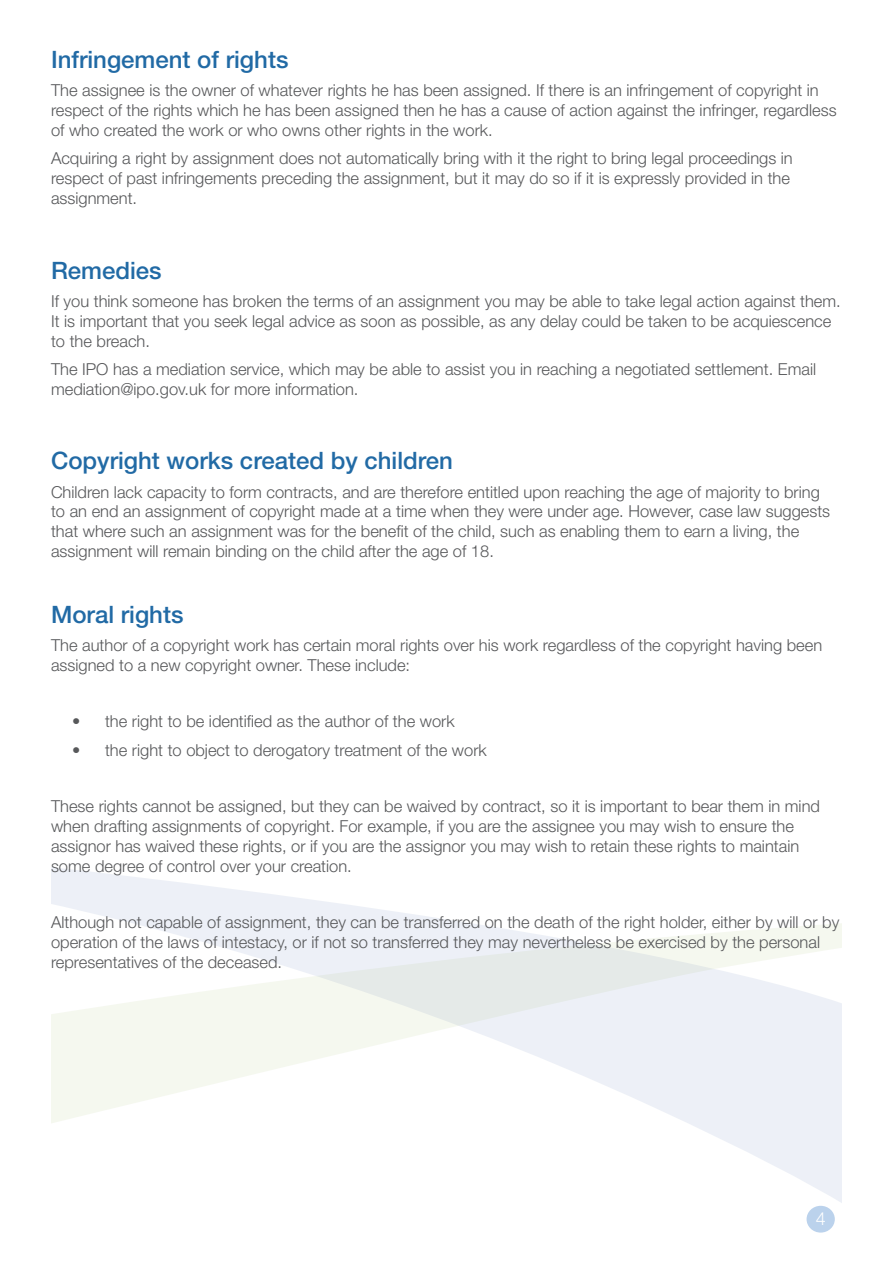
<style>
.page{position:relative;width:893px;height:1263px;background:#fff}
.page>*{position:absolute;margin:0;border:0;box-sizing:border-box;transform-origin:0 0}
.Body{font:500 24px "Helvetica Neue LT Std";color:#216aa5}
.Sub_heading_2{font:500 24px "Helvetica Neue LT Std";color:#216aa5}
.t1{font:300 18px "Helvetica Neue LT Std";color:#fff}
.Body-2{font:300 16.5px/19.8px "Helvetica Neue LT Std";color:#57585a}
</style>
<div class="page">
<div style="left:806px;top:1206px;width:29px;height:26px;background:#bbd2ec;border-radius:50%"></div>
<svg style="left:51px;top:867px;width:791px;height:336px"></svg>
<p class="Body" style="left:51px;top:45px;width:239px">Infringement of rights</p>
<p class="Body-2" style="left:51px;top:80px;width:787px">The assignee is the owner of whatever rights he has been assigned. If there is an infringement of copyright in respect of the rights which he has been assigned then he has a cause of action against the infringer, regardless of who created the work or who owns other rights in the work.</p>
<p class="Body-2" style="left:51px;top:148px;width:743px">Acquiring a right by assignment does not automatically bring with it the right to bring legal proceedings in respect of past infringements preceding the assignment, but it may do so if it is expressly provided in the assignment.</p>
<p class="Body" style="left:51px;top:256px;width:112px">Remedies</p>
<p class="Body-2" style="left:51px;top:291px;width:791px">If you think someone has broken the terms of an assignment you may be able to take legal action against them.<br>It is important that you seek legal advice as soon as possible, as any delay could be taken to be acquiescence to the breach.</p>
<p class="Body-2" style="left:51px;top:359px;width:767px">The IPO has a mediation service, which may be able to assist you in reaching a negotiated settlement. Email mediation@ipo.gov.uk for more information.</p>
<p class="Body" style="left:51px;top:446px;width:403px">Copyright works created by children</p>
<p class="Body-2" style="left:51px;top:481px;width:781px">Children lack capacity to form contracts, and are therefore entitled upon reaching the age of majority to bring to an end an assignment of copyright made at a time when they were under age. However, case law suggests that where such an assignment was for the benefit of the child, such as enabling them to earn a living, the assignment will remain binding on the child after the age of 18.</p>
<p class="Sub_heading_2" style="left:51px;top:600px;width:134px">Moral rights</p>
<p class="Body-2" style="left:51px;top:635px;width:773px">The author of a copyright work has certain moral rights over his work regardless of the copyright having been assigned to a new copyright owner. These include:</p>
<p class="Body-2" style="left:72px;top:711px;width:384px">• the right to be identified as the author of the work</p>
<p class="Body-2" style="left:72px;top:739px;width:416px">• the right to object to derogatory treatment of the work</p>
<p class="Body-2" style="left:51px;top:796px;width:770px">These rights cannot be assigned, but they can be waived by contract, so it is important to bear them in mind when drafting assignments of copyright. For example, if you are the assignee you may wish to ensure the assignor has waived these rights, or if you are the assignor you may wish to retain these rights to maintain some degree of control over your creation.</p>
<p class="Body-2" style="left:51px;top:912px;width:790px">Although not capable of assignment, they can be transferred on the death of the right holder, either by will or by operation of the laws of intestacy, or if not so transferred they may nevertheless be exercised by the personal representatives of the deceased.</p>
<p class="t1" style="left:816px;top:1207px;width:12px">4</p>
</div>
